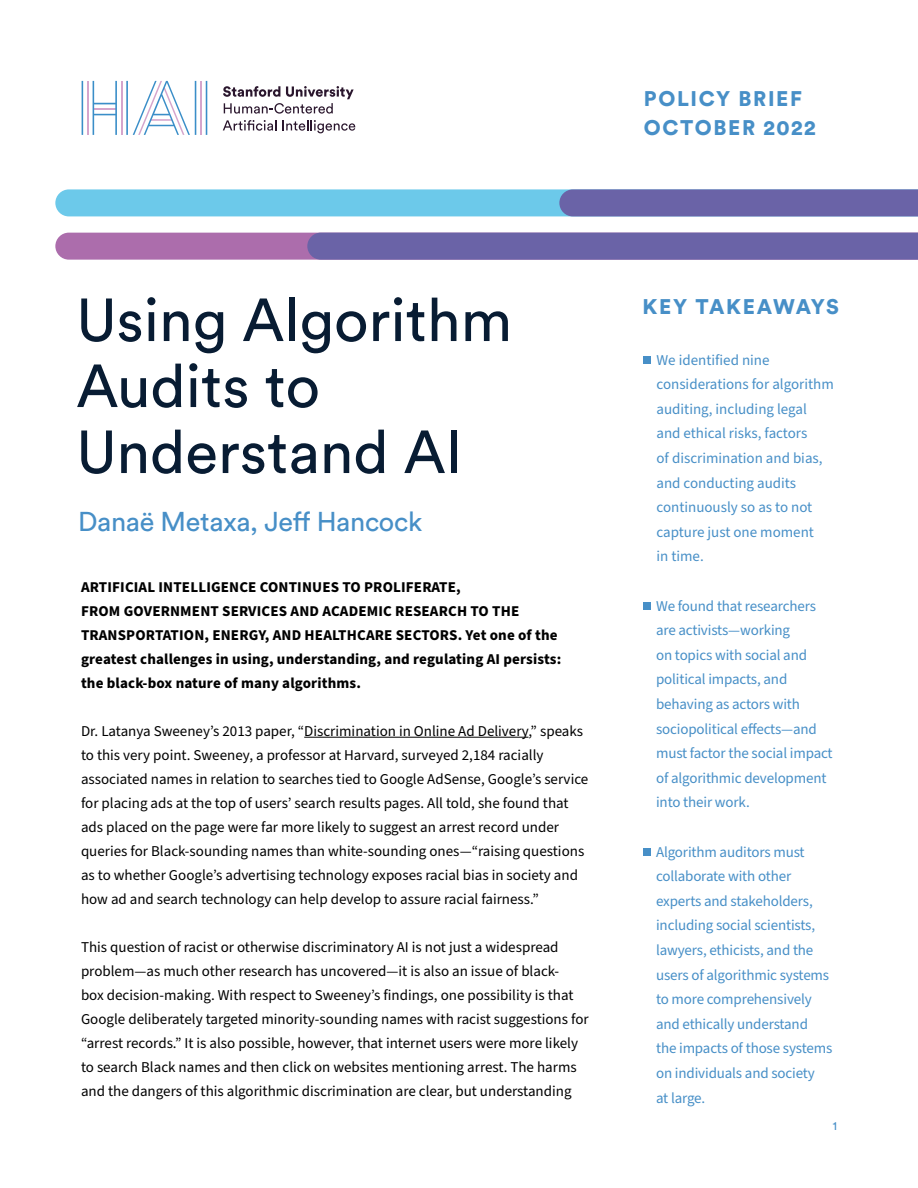
<style>
.page{position:relative;width:918px;height:1188px;background:#fff}
.page>*{position:absolute;margin:0;border:0;box-sizing:border-box;transform-origin:0 0}
.t1{font:60px/66px "Circular Std";color:#081c33}
.t2{font:27px "Circular Std";letter-spacing:-.01em;color:#478fc7}
.t3{font:900 21px "Circular Std";letter-spacing:.08em;color:#478fc7}
.t4{font:15px/24px "Source Sans Pro";color:#000}
.t5{font:15px/24.6px "Source Sans Pro";letter-spacing:-.01em;color:#478fc7}
.t6{font:700 15px/24px "Source Sans Pro";letter-spacing:.01em;color:#000}
.t7{font:12px "Circular Std";color:#478fc7}
</style>
<div class="page">
<div style="left:644px;top:356px;width:7px;height:7px;background:#478fc7"></div>
<div style="left:644px;top:602px;width:7px;height:7px;background:#478fc7"></div>
<div style="left:644px;top:848px;width:7px;height:7px;background:#478fc7"></div>
<hr style="left:304px;top:737px;width:224px;height:1px;background:#000">
<svg style="left:82px;top:81px;width:125px;height:54px"></svg>
<svg style="left:223px;top:86px;width:131px;height:28px"></svg>
<svg style="left:223px;top:120px;width:53px;height:11px"></svg>
<svg style="left:282px;top:120px;width:73px;height:13px"></svg>
<svg style="left:55px;top:189px;width:863px;height:71px"></svg>
<h3 class="t3" style="left:644px;top:84px;width:160px">POLICY BRIEF</h3>
<h3 class="t3" style="left:644px;top:114px;width:173px">OCTOBER 2022</h3>
<h1 class="t1" style="left:76px;top:286px;width:437px">Using Algorithm<br>Audits to<br>Understand AI</h1>
<h2 class="t2" style="left:78px;top:505px;width:346px">Danaë Metaxa, Jeff Hancock</h2>
<p class="t6" style="left:81px;top:575px;width:482px">ARTIFICIAL INTELLIGENCE CONTINUES TO PROLIFERATE,<br>FROM GOVERNMENT SERVICES AND ACADEMIC RESEARCH TO THE TRANSPORTATION, ENERGY, AND HEALTHCARE SECTORS. Yet one of the greatest challenges in using, understanding, and regulating AI persists: the black-box nature of many algorithms.</p>
<p class="t4" style="left:81px;top:720px;width:509px">Dr. Latanya Sweeney’s 2013 paper, “Discrimination in Online Ad Delivery,” speaks to this very point. Sweeney, a professor at Harvard, surveyed 2,184 racially associated names in relation to searches tied to Google AdSense, Google’s service for placing ads at the top of users’ search results pages. All told, she found that ads placed on the page were far more likely to suggest an arrest record under queries for Black-sounding names than white-sounding ones—“raising questions as to whether Google’s advertising technology exposes racial bias in society and how ad and search technology can help develop to assure racial fairness.”</p>
<p class="t4" style="left:81px;top:936px;width:509px">This question of racist or otherwise discriminatory AI is not just a widespread problem—as much other research has uncovered—it is also an issue of black-<br>box decision-making. With respect to Sweeney’s findings, one possibility is that Google deliberately targeted minority-sounding names with racist suggestions for “arrest records.” It is also possible, however, that internet users were more likely to search Black names and then click on websites mentioning arrest. The harms and the dangers of this algorithmic discrimination are clear, but understanding</p>
<h3 class="t3" style="left:642px;top:293px;width:198px">KEY TAKEAWAYS</h3>
<p class="t5" style="left:657px;top:348px;width:179px">We identified nine considerations for algorithm auditing, including legal and ethical risks, factors<br>of discrimination and bias, and conducting audits continuously so as to not capture just one moment<br>in time.</p>
<p class="t5" style="left:656px;top:594px;width:178px">We found that researchers are activists—working<br>on topics with social and political impacts, and behaving as actors with sociopolitical effects—and must factor the social impact of algorithmic development into their work.</p>
<p class="t5" style="left:656px;top:840px;width:178px">Algorithm auditors must collaborate with other experts and stakeholders, including social scientists, lawyers, ethicists, and the users of algorithmic systems to more comprehensively and ethically understand<br>the impacts of those systems on individuals and society<br>at large.</p>
<p class="t7" style="left:833px;top:1118px;width:6px">1</p>
</div>
